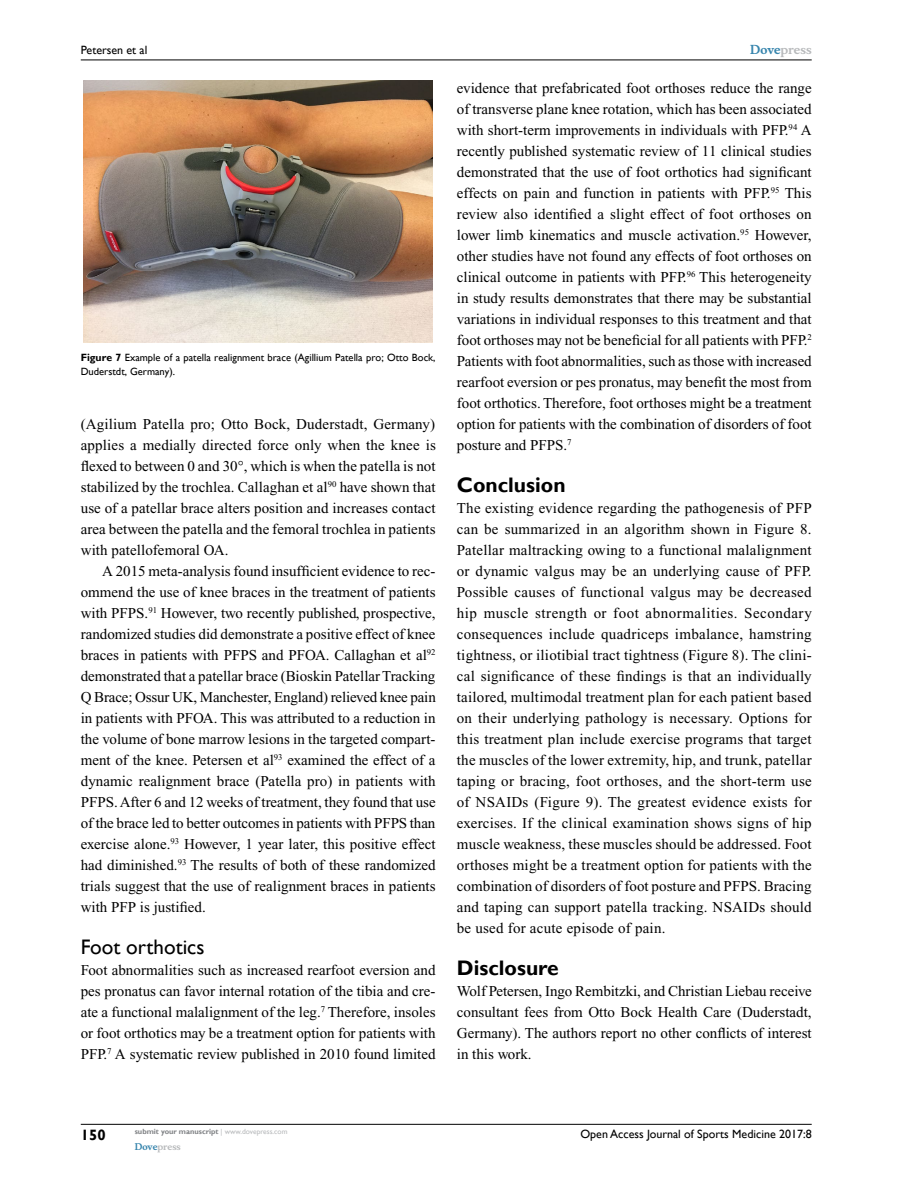
<style>
.page{position:relative;width:918px;height:1188px;background:#fff}
.page>*{position:absolute;margin:0;border:0;box-sizing:border-box;transform-origin:0 0}
.t1{font:700 21px "Gill Sans";color:#000}
.t2{font:21px "Gill Sans";color:#000}
.t3{font:15px/21px "Times New Roman";color:#000;text-align:justify}
.t4{font:700 15px "Gill Sans";color:#000}
.t5{font:12px "Gill Sans";color:#000}
.t6{font:700 12px "Musee";color:#b8babc}
.t7{font:10.5px/13.5px "Gill Sans";color:#000}
.t8{font:700 9px "Musee";color:#b8babc}
.t9{font:700 7.5px "Gill Sans";color:#808285}
.s1{font-weight:700}
.s2{color:#3785ad}
.s3{font-weight:400;color:#b8babc}
</style>
<div class="page">
<hr style="left:81px;top:1124px;width:731px;height:1px;background:#000">
<hr style="left:81px;top:60px;width:731px;height:1px;background:#000">
<img style="left:84px;top:81px;width:348px;height:261px">
<p class="t5" style="left:81px;top:43px;width:68px">Petersen et al</p>
<p class="t7" style="left:81px;top:351px;width:356px"><span class="s1">Figure 7</span> Example of a patella realignment brace (Agillium Patella pro; Otto Bock,<br>Duderstdt, Germany).</p>
<p class="t3" style="left:81px;top:413px;width:357px">(Agilium Patella pro; Otto Bock, Duderstadt, Germany) applies a medially directed force only when the knee is flexed to between 0 and 30°, which is when the patella is not stabilized by the trochlea. Callaghan et al<sup>90</sup> have shown that use of a patellar brace alters position and increases contact area between the patella and the femoral trochlea in patients with patellofemoral OA.</p>
<p class="t3" style="left:81px;top:560px;width:357px;text-indent:21px">A 2015 meta-analysis found insufficient evidence to rec&shy;ommend the use of knee braces in the treatment of patients with PFPS.<sup>91</sup> However, two recently published, prospective, randomized studies did demonstrate a positive effect of knee braces in patients with PFPS and PFOA. Callaghan et al<sup>92 </sup>demonstrated that a patellar brace (Bioskin Patellar Tracking Q Brace; Ossur UK, Manchester, England) relieved knee pain in patients with PFOA. This was attributed to a reduction in the volume of bone marrow lesions in the targeted compart&shy;ment of the knee. Petersen et al<sup>93</sup> examined the effect of a dynamic realignment brace (Patella pro) in patients with PFPS. After 6 and 12 weeks of treatment, they found that use of the brace led to better outcomes in patients with PFPS than exercise alone.<sup>93</sup> However, 1 year later, this positive effect had diminished.<sup>93</sup> The results of both of these randomized trials suggest that the use of realignment braces in patients with PFP is justified.</p>
<h1 class="t2" style="left:81px;top:934px;width:125px">Foot orthotics</h1>
<p class="t3" style="left:81px;top:959px;width:356px">Foot abnormalities such as increased rearfoot eversion and pes pronatus can favor internal rotation of the tibia and cre&shy;ate a functional malalignment of the leg.<sup>7</sup> Therefore, insoles or foot orthotics may be a treatment option for patients with PFP.<sup>7</sup> A systematic review published in 2010 found limited</p>
<p class="t6" style="left:750px;top:43px;width:63px"><span class="s2">Dove</span>press</p>
<p class="t3" style="left:457px;top:77px;width:356px">evidence that prefabricated foot orthoses reduce the range of transverse plane knee rotation, which has been associated with short-term improvements in individuals with PFP.<sup>94</sup> A recently published systematic review of 11 clinical studies demonstrated that the use of foot orthotics had significant effects on pain and function in patients with PFP.<sup>95</sup> This review also identified a slight effect of foot orthoses on lower limb kinematics and muscle activation.<sup>95</sup> However, other studies have not found any effects of foot orthoses on clinical outcome in patients with PFP.<sup>96</sup> This heterogeneity in study results demonstrates that there may be substantial variations in individual responses to this treatment and that foot orthoses may not be beneficial for all patients with PFP.<sup>2<br></sup>Patients with foot abnormalities, such as those with increased rearfoot eversion or pes pronatus, may benefit the most from foot orthotics. Therefore, foot orthoses might be a treatment option for patients with the combination of disorders of foot posture and PFPS.<sup>7</sup></p>
<h1 class="t1" style="left:457px;top:472px;width:110px">Conclusion</h1>
<p class="t3" style="left:457px;top:497px;width:357px">The existing evidence regarding the pathogenesis of PFP can be summarized in an algorithm shown in Figure 8.<br>Patellar maltracking owing to a functional malalignment or dynamic valgus may be an underlying cause of PFP.<br>Possible causes of functional valgus may be decreased hip muscle strength or foot abnormalities. Secondary consequences include quadriceps imbalance, hamstring tightness, or iliotibial tract tightness (Figure 8). The clini&shy;cal significance of these findings is that an individually tailored, multimodal treatment plan for each patient based on their underlying pathology is necessary. Options for this treatment plan include exercise programs that target the muscles of the lower extremity, hip, and trunk, patellar taping or bracing, foot orthoses, and the short-term use of NSAIDs (Figure 9). The greatest evidence exists for exercises. If the clinical examination shows signs of hip muscle weakness, these muscles should be addressed. Foot orthoses might be a treatment option for patients with the combination of disorders of foot posture and PFPS. Bracing and taping can support patella tracking. NSAIDs should be used for acute episode of pain.</p>
<h1 class="t1" style="left:457px;top:955px;width:103px">Disclosure</h1>
<p class="t3" style="left:457px;top:980px;width:357px">Wolf Petersen, Ingo Rembitzki, and Christian Liebau receive consultant fees from Otto Bock Health Care (Duderstadt, Germany). The authors report no other conflicts of interest in this work.</p>
<p class="t4" style="left:81px;top:1126px;width:26px">150</p>
<p class="t9" style="left:135px;top:1127px;width:154px">submit your manuscript <span class="s3">| www.dovepress.com</span></p>
<p class="t8" style="left:135px;top:1141px;width:48px"><span class="s2">Dove</span>press</p>
<p class="t5" style="left:580px;top:1127px;width:233px">Open Access Journal of Sports Medicine 2017:8</p>
</div>
